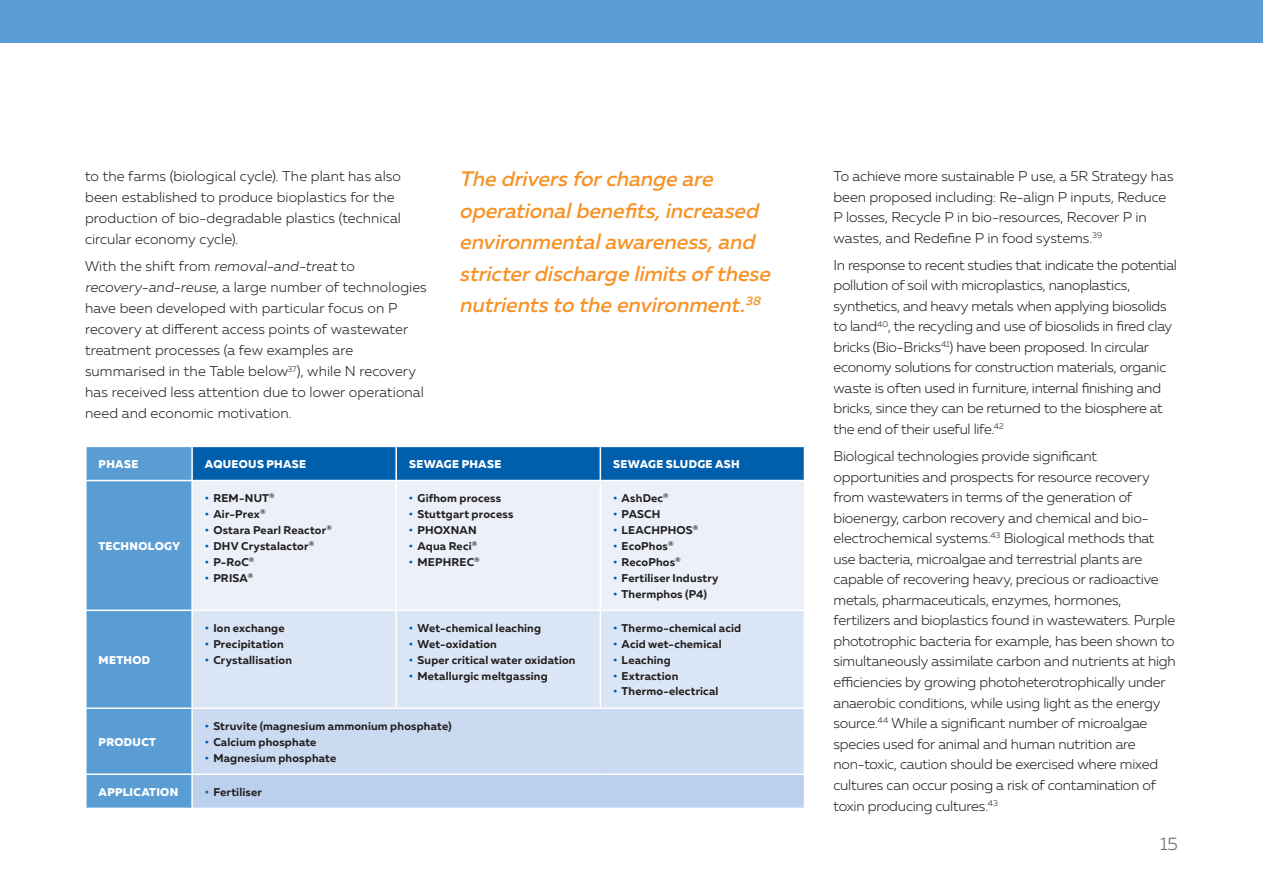
<style>
.page{position:relative;width:1263px;height:893px;background:#fff}
.page>*{position:absolute;margin:0;border:0;box-sizing:border-box;transform-origin:0 0}
.t1{font:italic 500 21px/31.5px "Muller";color:#f79226}
.t2{font:300 18px "Muller";color:#656868}
.t3{font:300 14.25px/20.5px "Muller";letter-spacing:-.015em;color:#231f20}
.t4{font:300 14.25px/21px "Muller";letter-spacing:.005em;color:#231f20}
.t5{font:700 11.25px "Muller";letter-spacing:.015em;color:#231f20}
.t6{font:800 11.25px "Muller";letter-spacing:.02em;color:#fff}
.s1{color:#005fad}
</style>
<div class="page">
<div style="left:0;top:0;width:1263px;height:43px;background:#5a9dd5"></div>
<svg style="left:87px;top:447px;width:717px;height:361px;background:#3b88c7"></svg>
<div style="left:193px;top:481px;width:611px;height:129px;background:#ebf0f9"></div>
<div style="left:193px;top:611px;width:611px;height:96px;background:#dae5f5"></div>
<div style="left:192px;top:708px;width:612px;height:66px;background:#cadaf0"></div>
<div style="left:192px;top:774px;width:612px;height:34px;background:#bad0ec"></div>
<hr style="left:191px;top:447px;width:2px;height:33px;background:#fff">
<hr style="left:395px;top:447px;width:2px;height:33px;background:#fff">
<hr style="left:600px;top:447px;width:1px;height:33px;background:#fff">
<hr style="left:85px;top:480px;width:107px;height:1px;background:#fff">
<hr style="left:192px;top:480px;width:204px;height:1px;background:#fff">
<hr style="left:396px;top:480px;width:204px;height:1px;background:#fff">
<hr style="left:600px;top:480px;width:205px;height:1px;background:#fff">
<hr style="left:191px;top:481px;width:2px;height:129px;background:#fff">
<hr style="left:395px;top:481px;width:2px;height:129px;background:#fff">
<hr style="left:600px;top:481px;width:1px;height:129px;background:#fff">
<hr style="left:85px;top:610px;width:107px;height:1px;background:#fff">
<hr style="left:192px;top:610px;width:204px;height:1px;background:#fff">
<hr style="left:191px;top:611px;width:2px;height:96px;background:#fff">
<hr style="left:396px;top:610px;width:204px;height:1px;background:#fff">
<hr style="left:395px;top:611px;width:2px;height:96px;background:#fff">
<hr style="left:600px;top:610px;width:205px;height:1px;background:#fff">
<hr style="left:600px;top:611px;width:1px;height:96px;background:#fff">
<hr style="left:85px;top:707px;width:107px;height:2px;background:#fff">
<hr style="left:192px;top:707px;width:204px;height:2px;background:#fff">
<hr style="left:191px;top:709px;width:2px;height:64px;background:#fff">
<hr style="left:396px;top:707px;width:204px;height:2px;background:#fff">
<hr style="left:600px;top:707px;width:205px;height:2px;background:#fff">
<hr style="left:85px;top:773px;width:107px;height:2px;background:#fff">
<hr style="left:192px;top:773px;width:204px;height:2px;background:#fff">
<hr style="left:191px;top:775px;width:2px;height:33px;background:#fff">
<hr style="left:396px;top:773px;width:204px;height:2px;background:#fff">
<hr style="left:600px;top:773px;width:205px;height:2px;background:#fff">
<p class="t4" style="left:85px;top:165px;width:318px">to the farms (biological cycle). The plant has also been established to produce bioplastics for the production of bio-degradable plastics (technical circular economy cycle).</p>
<p class="t4" style="left:85px;top:256px;width:343px">W i t h t h e s h i ft fro m removal-and-treat to recovery-and-reuse, a large number of technologies have been developed with particular focus on P recovery at different access points of wastewater treatment processes (a few examples are summarised in the Table below<sup>37</sup>), while N recovery has received less attention due to lower operational need and economic motivation.</p>
<h1 class="t1" style="left:459px;top:163px;width:318px">The driversforchange are operationalbenefits,increased environmentalawareness,and stricterdischarge limitsofthese nutrientsto the environment.<sup>38</sup></h1>
<p class="t3" style="left:833px;top:166px;width:342px">To achieve more sustainable P use, a 5R Strategy has been proposed including: Re-align P inputs, Reduce P losses, Recycle P in bio-resources, Recover P in wastes, and Redefine P in food systems.<sup>39</sup></p>
<p class="t3" style="left:833px;top:254px;width:345px">In response to recent studies that indicate the potential pollution of soil with microplastics, nanoplastics, synthetics, and heavy metals when applying biosolids to land<sup>40</sup>, the recycling and use of biosolids in fired clay bricks (Bio-Bricks<sup>41</sup>) have been proposed. In circular economy solutions for construction materials, organic waste is often used in furniture, internal finishing and bricks, since they can be returned to the biosphere at the end of their useful life.<sup>42</sup></p>
<p class="t3" style="left:833px;top:446px;width:344px">Biological technologies provide significant opportunities and prospects for resource recovery from wastewaters in terms of the generation of bioenergy, carbon recovery and chemical and bio&shy;electrochemical systems.<sup>43</sup> Biological methods that use bacteria, microalgae and terrestrial plants are capable of recovering heavy, precious or radioactive metals, pharmaceuticals, enzymes, hormones, fertilizers and bioplastics found in wastewaters. Purple phototrophic bacteria for example, has been shown to simultaneously assimilate carbon and nutrients at high efficiencies by growing photoheterotrophically under anaerobic conditions, while using light as the energy source.<sup>44</sup> While a significant number of microalgae species used for animal and human nutrition are non-toxic, caution should be exercised where mixed cultures can occur posing a risk of contamination of toxin producing cultures.<sup>43</sup></p>
<p class="t6" style="left:99px;top:457px;width:17px">PHASE</p>
<p class="t6" style="left:205px;top:457px;width:27px">AQUEOUS</p>
<p class="t6" style="left:266px;top:457px;width:17px">PHASE</p>
<p class="t6" style="left:409px;top:457px;width:36px">SE WAGE</p>
<p class="t6" style="left:462px;top:457px;width:17px">PHASE</p>
<p class="t6" style="left:613px;top:457px;width:36px">SE WAGE</p>
<p class="t6" style="left:666px;top:457px;width:9px">SLUDGE</p>
<p class="t6" style="left:715px;top:457px;width:9px">ASH</p>
<p class="t5" style="left:205px;top:491px;width:71px"><span class="s1">•</span> REM-NUT<sup>®</sup></p>
<p class="t5" style="left:205px;top:507px;width:62px"><span class="s1">•</span> Air-Prex<sup>®</sup></p>
<p class="t5" style="left:205px;top:523px;width:129px"><span class="s1">•</span> Ostara Pearl Reactor<sup>®</sup></p>
<p class="t5" style="left:205px;top:539px;width:111px"><span class="s1">•</span> DHV Crystalactor<sup>®</sup></p>
<p class="t5" style="left:205px;top:555px;width:51px"><span class="s1">•</span> P-RoC<sup>®</sup></p>
<p class="t5" style="left:205px;top:571px;width:50px"><span class="s1">•</span> PRISA<sup>®</sup></p>
<p class="t5" style="left:613px;top:491px;width:57px"><span class="s1">•</span> AshDec<sup>®</sup></p>
<p class="t5" style="left:613px;top:507px;width:49px"><span class="s1">•</span> PASCH</p>
<p class="t5" style="left:613px;top:523px;width:87px"><span class="s1">•</span> LEACHPHOS<sup>®</sup></p>
<p class="t5" style="left:613px;top:539px;width:62px"><span class="s1">•</span> EcoPhos<sup>®</sup></p>
<p class="t5" style="left:613px;top:555px;width:69px"><span class="s1">•</span> RecoPhos<sup>®</sup></p>
<p class="t5" style="left:613px;top:571px;width:107px"><span class="s1">•</span> Fertiliser Industry</p>
<p class="t5" style="left:613px;top:587px;width:95px"><span class="s1">•</span> Thermphos (P4)</p>
<p class="t5" style="left:409px;top:491px;width:94px"><span class="s1">•</span> Gifhom process</p>
<p class="t5" style="left:409px;top:507px;width:106px"><span class="s1">•</span> Stuttgart process</p>
<p class="t5" style="left:409px;top:523px;width:69px"><span class="s1">•</span> PHOXNAN</p>
<p class="t5" style="left:409px;top:539px;width:70px"><span class="s1">•</span> Aqua Reci<sup>®</sup></p>
<p class="t5" style="left:409px;top:555px;width:12px"><span class="s1">•</span> MEP</p>
<p class="t5" style="left:443px;top:555px;width:38px">HREC<sup>®</sup></p>
<p class="t6" style="left:99px;top:539px;width:32px">TECHNOLOGY</p>
<p class="t5" style="left:409px;top:621px;width:134px"><span class="s1">•</span> Wet-chemical leaching</p>
<p class="t5" style="left:409px;top:637px;width:89px"><span class="s1">•</span> Wet-oxidation</p>
<p class="t5" style="left:409px;top:653px;width:168px"><span class="s1">•</span> Super critical water oxidation</p>
<p class="t5" style="left:409px;top:669px;width:140px"><span class="s1">•</span> M etallurgic meltgassing</p>
<p class="t5" style="left:613px;top:621px;width:130px"><span class="s1">•</span> Thermo-chemical acid</p>
<p class="t5" style="left:613px;top:637px;width:110px"><span class="s1">•</span> Acid wet-chemical</p>
<p class="t5" style="left:613px;top:653px;width:59px"><span class="s1">•</span> Leaching</p>
<p class="t5" style="left:613px;top:669px;width:67px"><span class="s1">•</span> Extraction</p>
<p class="t5" style="left:613px;top:684px;width:107px"><span class="s1">•</span> Thermo-electrical</p>
<p class="t5" style="left:205px;top:621px;width:81px"><span class="s1">•</span> Ion exchange</p>
<p class="t5" style="left:205px;top:637px;width:80px"><span class="s1">•</span> Precipitation</p>
<p class="t5" style="left:205px;top:653px;width:89px"><span class="s1">•</span> Crystallisation</p>
<p class="t6" style="left:99px;top:653px;width:35px">METHOD</p>
<p class="t5" style="left:205px;top:719px;width:248px"><span class="s1">•</span> Struvite (magnesium ammonium phosphate)</p>
<p class="t5" style="left:205px;top:735px;width:113px"><span class="s1">•</span> Calcium phosphate</p>
<p class="t5" style="left:205px;top:750px;width:133px"><span class="s1">•</span> Magnesium phosphate</p>
<p class="t6" style="left:99px;top:734px;width:18px">PRODU</p>
<p class="t6" style="left:141px;top:734px;width:16px">CT</p>
<p class="t6" style="left:99px;top:785px;width:66px">APPLI CATION</p>
<p class="t5" style="left:205px;top:785px;width:58px"><span class="s1">•</span> Fertiliser</p>
<p class="t2" style="left:1160px;top:833px;width:19px">15</p>
</div>
